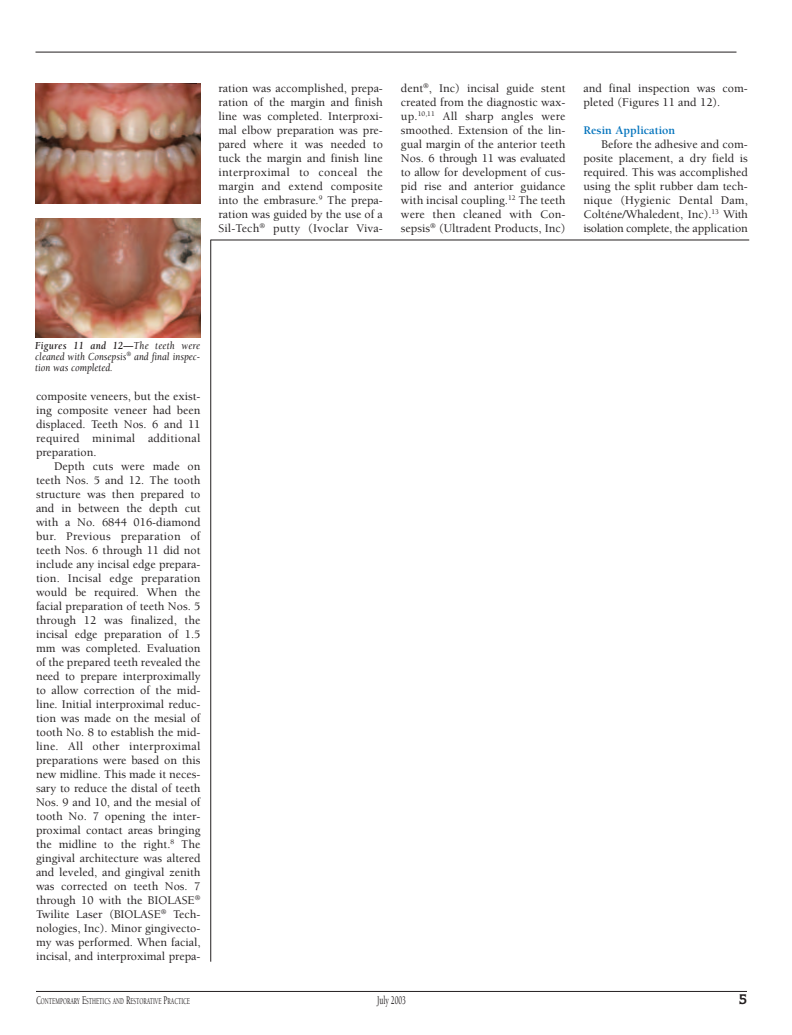
<style>
.page{position:relative;width:792px;height:1035px;background:#fff}
.page>*{position:absolute;margin:0;border:0;box-sizing:border-box;transform-origin:0 0}
.t1{font:700 14px "Quorum";color:#231f20}
.t2{font:500 12px/14px "Berkeley";color:#231f20;text-align:justify}
.t3{font:700 12px "Berkeley";color:#0072bc}
.t4{font:500 12px "Berkeley";color:#231f20;scale:.6 1}
.t5{font:italic 11px/11px "Berkeley";color:#231f20;text-align:justify;scale:.9 1}
.t6{font:500 9px "Berkeley";color:#231f20;scale:.6 1}
.s1{font-weight:700}
.s2{font-size:12px}
</style>
<div class="page">
<hr style="left:36px;top:991px;width:711px;height:1px;background:#231f20">
<svg style="left:36px;top:51px;width:701px;height:2px"></svg>
<hr style="left:36px;top:52px;width:700px;height:1px;background:#231f20">
<hr style="left:210px;top:240px;width:1px;height:722px;background:#231f20">
<hr style="left:211px;top:240px;width:538px;height:1px;background:#231f20">
<img style="left:35px;top:218px;width:165px;height:119px">
<img style="left:35px;top:83px;width:165px;height:120px">
<p class="t2" style="left:218px;top:82px;width:166px">ration was accomplished, prepa&shy;ration of the margin and finish line was completed. Interproxi&shy;mal elbow preparation was pre&shy;pared where it was needed to tuck the margin and finish line interproximal to conceal the margin and extend composite into the embrasure.<sup>9</sup> The prepa&shy;ration was guided by the use of a Sil-Tech<sup>®</sup> putty (Ivoclar Viva-</p>
<p class="t2" style="left:401px;top:82px;width:166px">dent<sup>®</sup>, Inc) incisal guide stent created from the diagnostic wax&shy;up.<sup>10,11</sup> All sharp angles were smoothed. Extension of the lin&shy;gual margin of the anterior teeth Nos. 6 through 11 was evaluated to allow for development of cus&shy;pid rise and anterior guidance with incisal coupling.<sup>12</sup> The teeth were then cleaned with Con&shy;sepsis<sup>®</sup> (Ultradent Products, Inc)</p>
<p class="t2" style="left:583px;top:82px;width:166px">and final inspection was com&shy;pleted (Figures 11 and 12).</p>
<p class="t3" style="left:583px;top:126px;width:93px">Resin Application</p>
<p class="t2" style="left:583px;top:138px;width:166px;text-indent:18px">Before the adhesive and com&shy;posite placement, a dry field is required. This was accomplished using the split rubber dam tech&shy;nique (Hygienic Dental Dam, Colténe/Whaledent, Inc).<sup>13</sup> With isolation complete, the application</p>
<p class="t5" style="left:35px;top:341px;width:185px"><span class="s1">Figures 11 and 12—</span>The teeth were cleaned with Consepsis<sup>®</sup> and final inspec&shy;tion was completed.</p>
<p class="t2" style="left:36px;top:390px;width:166px">composite veneers, but the exist&shy;ing composite veneer had been displaced. Teeth Nos. 6 and 11 required minimal additional preparation.</p>
<p class="t2" style="left:36px;top:460px;width:166px;text-indent:18px">Depth cuts were made on teeth Nos. 5 and 12. The tooth structure was then prepared to and in between the depth cut with a No. 6844 016-diamond bur. Previous preparation of teeth Nos. 6 through 11 did not include any incisal edge prepara&shy;tion. Incisal edge preparation would be required. When the facial preparation of teeth Nos. 5 through 12 was finalized, the incisal edge preparation of 1.5 mm was completed. Evaluation of the prepared teeth revealed the need to prepare interproximally to allow correction of the mid&shy;line. Initial interproximal reduc&shy;tion was made on the mesial of tooth No. 8 to establish the mid&shy;line. All other interproximal preparations were based on this new midline. This made it neces&shy;sary to reduce the distal of teeth Nos. 9 and 10, and the mesial of tooth No. 7 opening the inter&shy;proximal contact areas bringing the midline to the right.<sup>8</sup> The gingival architecture was altered and leveled, and gingival zenith was corrected on teeth Nos. 7 through 10 with the BIOLASE<sup>® </sup>Twilite Laser (BIOLASE<sup>®</sup> Tech&shy;nologies, Inc). Minor gingivecto&shy;my was performed. When facial, incisal, and interproximal prepa-</p>
<p class="t6" style="left:36px;top:997px;width:258px"><span class="s2">C</span>ONTEMPORARY <span class="s2">E</span>STHETICS AND <span class="s2">R</span>ESTORATIVE <span class="s2">P</span>RACTICE</p>
<p class="t4" style="left:377px;top:995px;width:50px">July 2003</p>
<p class="t1" style="left:739px;top:994px;width:9px">5</p>
</div>
